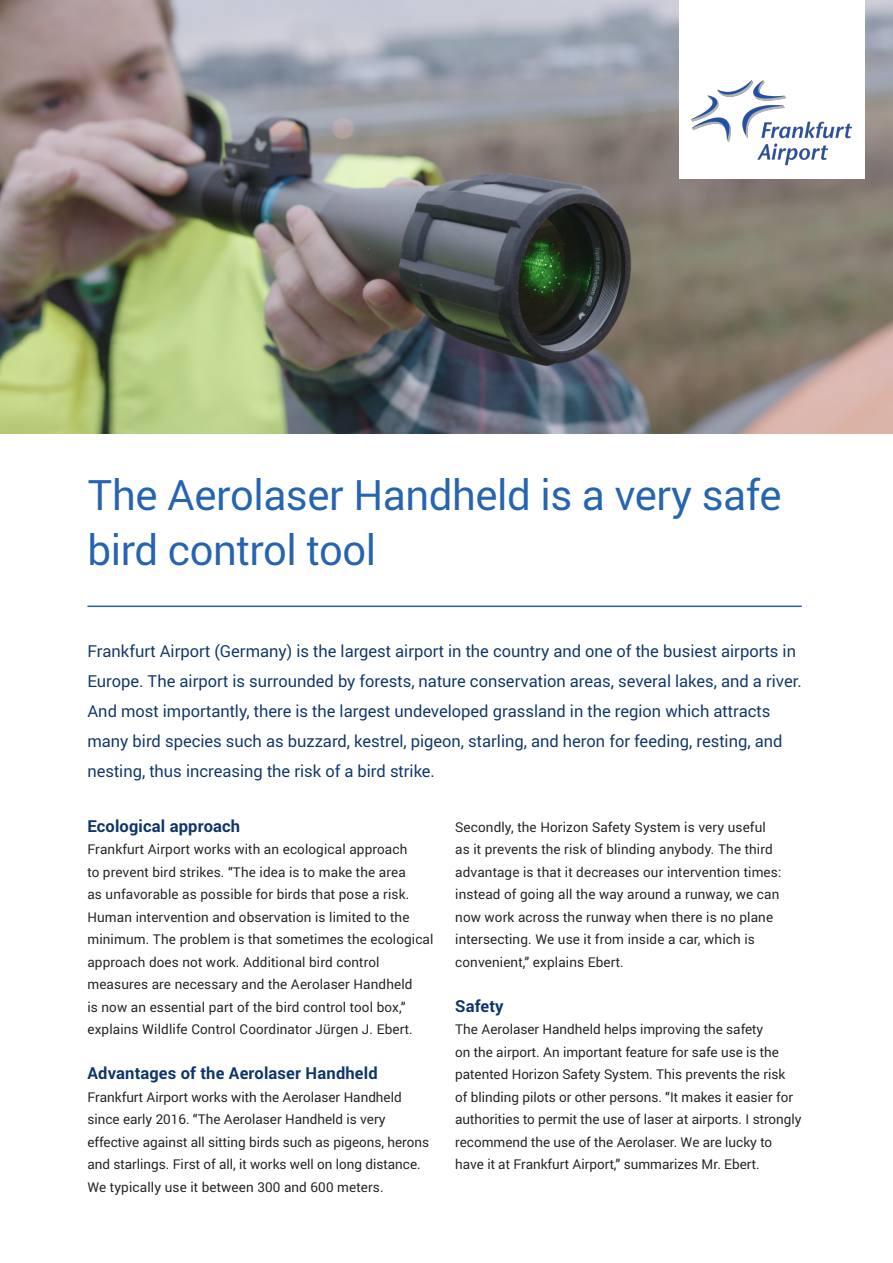
<style>
.page{position:relative;width:893px;height:1263px;background:#fff}
.page>*{position:absolute;margin:0;border:0;box-sizing:border-box;transform-origin:0 0}
.t1{font:42px/55.5px "Roboto";letter-spacing:-.01em;color:#2764b0}
.t2{font:16.5px/30px "Roboto";color:#0e3569}
.t3{font:700 16.5px "Roboto";letter-spacing:.01em;color:#0e3569}
.t4{font:13.5px/22.5px "Roboto";letter-spacing:.01em;color:#231f20}
</style>
<div class="page">
<hr style="left:87px;top:605px;width:715px;height:2px;background:#2764b0">
<img style="left:0;top:0;width:893px;height:434px">
<div style="left:679px;top:0;width:186px;height:179px;background:#fff"></div>
<img style="left:691px;top:80px;width:161px;height:86px">
<h1 class="t1" style="left:87px;top:470px;width:696px">The Aerolaser Handheld is a very safe bird control tool</h1>
<p class="t2" style="left:87px;top:638px;width:716px">Frankfurt Airport (Germany) is the largest airport in the country and one of the busiest airports in Europe. The airport is surrounded by forests, nature conservation areas, several lakes, and a river.<br>And most importantly, there is the largest undeveloped grassland in the region which attracts many bird species such as buzzard, kestrel, pigeon, starling, and heron for feeding, resting, and nesting, thus increasing the risk of a bird strike.</p>
<p class="t3" style="left:87px;top:815px;width:154px">Ecological approach</p>
<p class="t4" style="left:87px;top:839px;width:348px">Frankfurt Airport works with an ecological approach<br>to prevent bird strikes. “The idea is to make the area<br>as unfavorable as possible for birds that pose a risk.<br>Human intervention and observation is limited to the minimum. The problem is that sometimes the ecological approach does not work. Additional bird control measures are necessary and the Aerolaser Handheld<br>is now an essential part of the bird control tool box,” explains Wildlife Control Coordinator Jürgen J. Ebert.</p>
<p class="t3" style="left:87px;top:1062px;width:292px">Advantages of the Aerolaser Handheld</p>
<p class="t4" style="left:87px;top:1087px;width:343px">Frankfurt Airport works with the Aerolaser Handheld since early 2016. “The Aerolaser Handheld is very effective against all sitting birds such as pigeons, herons and starlings. First of all, it works well on long distance.<br>We typically use it between 300 and 600 meters.</p>
<p class="t4" style="left:455px;top:817px;width:328px">Secondly, the Horizon Safety System is very useful as it prevents the risk of blinding anybody. The third advantage is that it decreases our intervention times: instead of going all the way around a runway, we can now work across the runway when there is no plane intersecting. We use it from inside a car, which is convenient,” explains Ebert.</p>
<p class="t3" style="left:455px;top:995px;width:50px">Safety</p>
<p class="t4" style="left:455px;top:1019px;width:348px">The Aerolaser Handheld helps improving the safety<br>on the airport. An important feature for safe use is the patented Horizon Safety System. This prevents the risk<br>of blinding pilots or other persons. “It makes it easier for authorities to permit the use of laser at airports. I strongly recommend the use of the Aerolaser. We are lucky to have it at Frankfurt Airport,” summarizes Mr. Ebert.</p>
</div>
